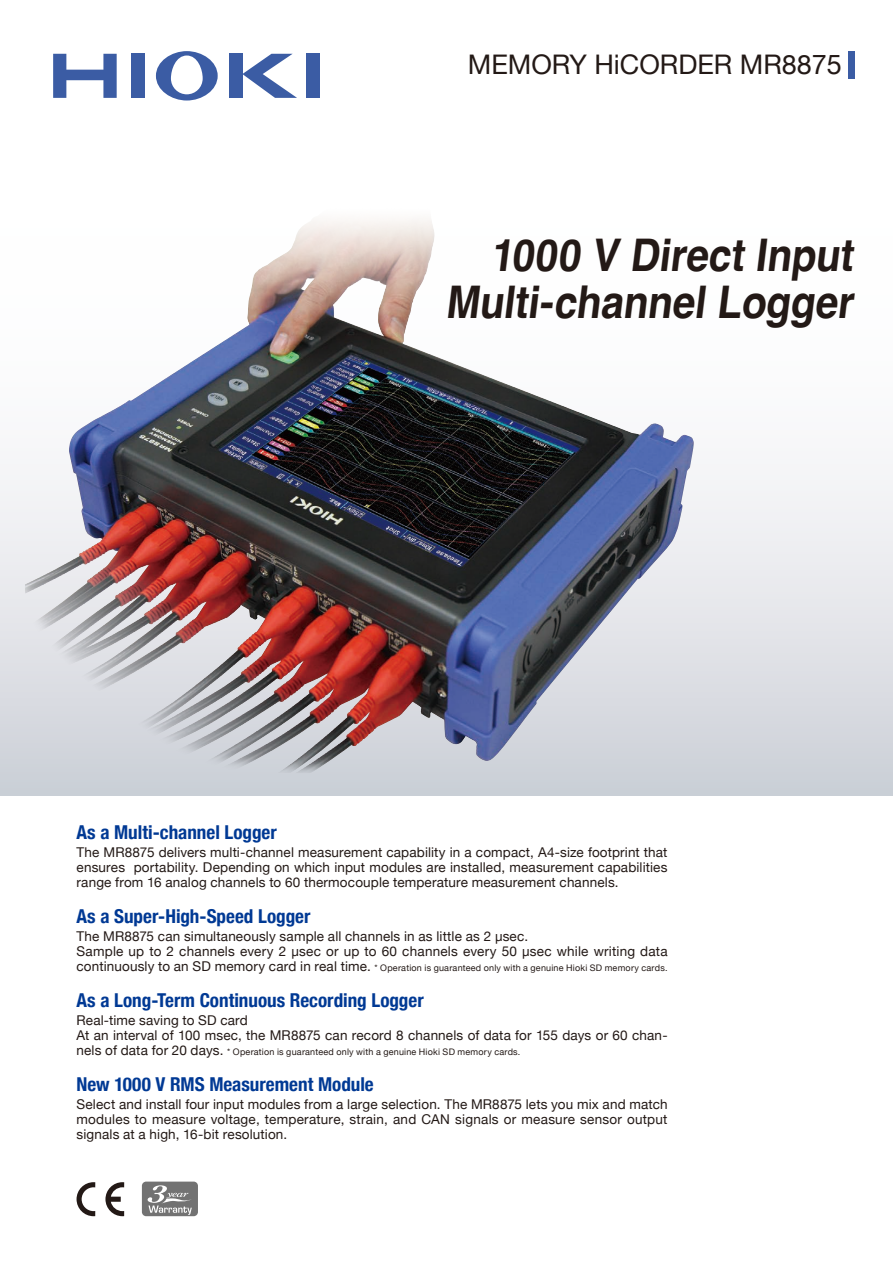
<style>
.page{position:relative;width:893px;height:1263px;background:#fff}
.page>*{position:absolute;margin:0;border:0;box-sizing:border-box;transform-origin:0 0}
.t1{font:700 45px/46.5px "Helvetica";color:#231916;text-align:right;scale:.9 1}
.t2{font:27px "Helvetica Neue";color:#231916}
.t3{font:700 condensed 19.2px "Helvetica Neue";color:#003994}
.t4{font:13.5px/15px "Helvetica Neue";letter-spacing:.015em;color:#231916;text-align:justify}
.t5{font:9px "Helvetica Neue";letter-spacing:.025em;color:#231916}
.s1{font-size:13.5px}
</style>
<div class="page">
<svg style="left:53px;top:54px;width:64px;height:44px"></svg>
<div style="left:131px;top:54px;width:13px;height:44px;background:#3b5ca4"></div>
<svg style="left:156px;top:51px;width:62px;height:50px"></svg>
<div style="left:229px;top:54px;width:13px;height:44px;background:#3b5ca4"></div>
<svg style="left:242px;top:54px;width:55px;height:44px"></svg>
<div style="left:306px;top:54px;width:13px;height:44px;background:#3b5ca4"></div>
<div style="left:848px;top:51px;width:7px;height:27px;background:#3b5ca4"></div>
<svg style="left:77px;top:1182px;width:18px;height:34px"></svg>
<svg style="left:105px;top:1182px;width:19px;height:34px"></svg>
<div style="left:142px;top:1181px;width:56px;height:35px;background:#727272;border-radius:4px"></div>
<svg style="left:147px;top:1185px;width:45px;height:30px"></svg>
<svg style="left:0;top:219px;width:893px;height:576px"></svg>
<img style="left:25px;top:219px;width:307px;height:421px">
<h2 class="t2" style="left:468px;top:45px;width:376px">MEMORY HiCORDER MR8875</h2>
<h1 class="t1" style="left:445px;top:237px;width:463px">1000 V Direct Input<br>Multi-channel Logger</h1>
<h3 class="t3" style="left:77px;top:816px;width:202px">As a Multi-channel Logger</h3>
<p class="t4" style="left:77px;top:845px;width:592px">The MR8875 delivers multi-channel measurement capability in a compact, A4-size footprint that ensures portability. Depending on which input modules are installed, measurement capabilities range from 16 analog channels to 60 thermocouple temperature measurement channels.</p>
<h3 class="t3" style="left:77px;top:900px;width:235px">As a Super-High-Speed Logger</h3>
<p class="t4" style="left:77px;top:929px;width:593px">The MR8875 can simultaneously sample all channels in as little as 2 μsec.<br>Sample up to 2 channels every 2 μsec or up to 60 channels every 50 μsec while writing data</p>
<p class="t5" style="left:77px;top:961px;width:593px"><span class="s1">continuously to an SD memory card in real time.</span> * Operation is guaranteed only with a genuine Hioki SD memory cards.</p>
<h3 class="t3" style="left:77px;top:984px;width:349px">As a Long-Term Continuous Recording Logger</h3>
<p class="t4" style="left:77px;top:1013px;width:593px">Real-time saving to SD card<br>At an interval of 100 msec, the MR8875 can record 8 channels of data for 155 days or 60 chan-</p>
<p class="t5" style="left:77px;top:1045px;width:445px"><span class="s1">nels of data for 20 days.</span> * Operation is guaranteed only with a genuine Hioki SD memory cards.</p>
<h3 class="t3" style="left:77px;top:1068px;width:299px">New 1000 V RMS Measurement Module</h3>
<p class="t4" style="left:77px;top:1097px;width:593px">Select and install four input modules from a large selection. The MR8875 lets you mix and match modules to measure voltage, temperature, strain, and CAN signals or measure sensor output signals at a high, 16-bit resolution.</p>
</div>
